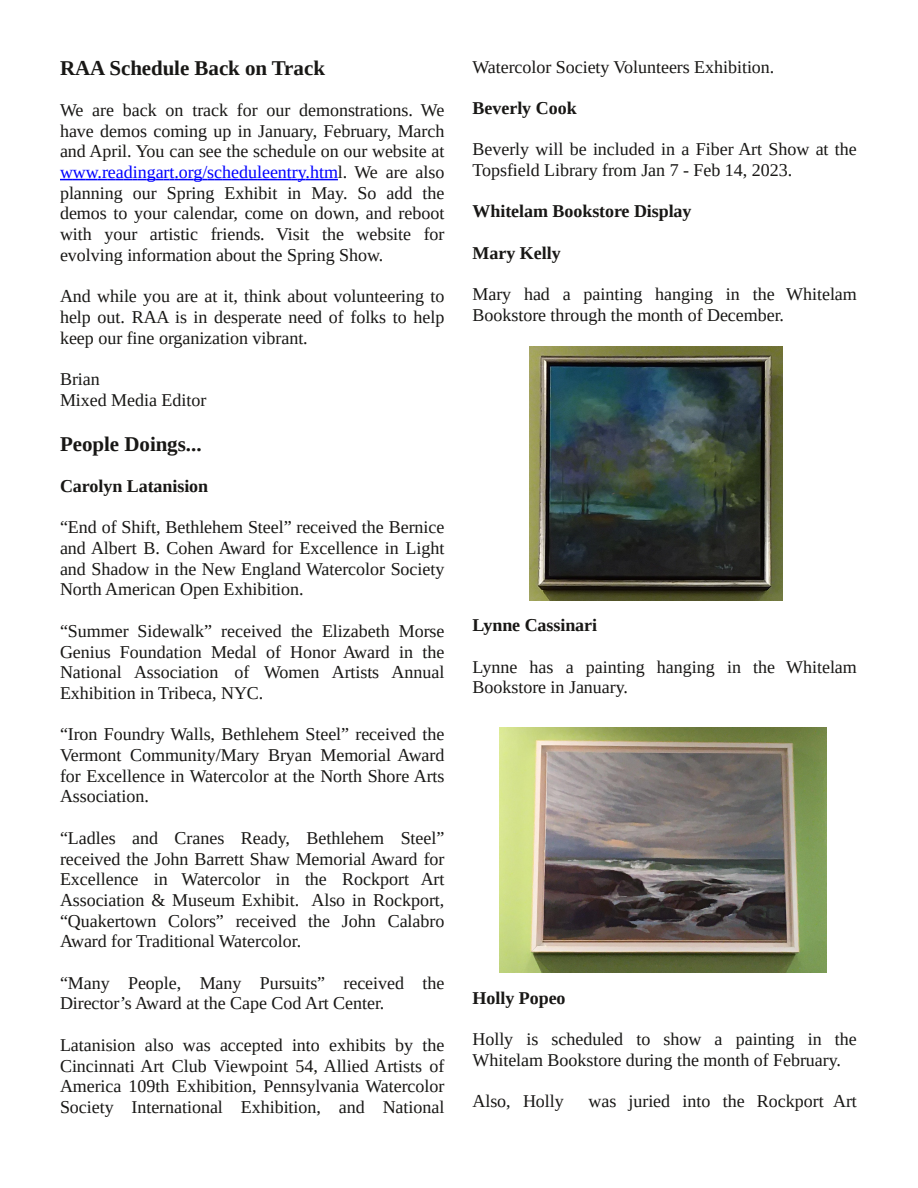
<style>
.page{position:relative;width:918px;height:1188px;background:#fff}
.page>*{position:absolute;margin:0;border:0;box-sizing:border-box;transform-origin:0 0}
.t1{font:700 21px "Liberation Serif";color:#181715}
.t2{font:18px/20.7px "Liberation Serif";color:#181715;text-align:justify}
.t3{font:700 18px "Liberation Serif";color:#181715}
.s1{color:#00f}
</style>
<div class="page">
<svg style="left:60px;top:179px;width:278px;height:1px"></svg>
<img style="left:499px;top:727px;width:327px;height:245px">
<img style="left:529px;top:347px;width:253px;height:253px">
<p class="t1" style="left:60px;top:56px;width:267px">RAA Schedule Back on Track</p>
<p class="t2" style="left:60px;top:100px;width:386px">We are back on track for our demonstrations. We have demos coming up in January, February, March and April. You can see the schedule on our website at <span class="s1">www.readingart.org/scheduleentry.htm</span>l. We are also planning our Spring Exhibit in May. So add the demos to your calendar, come on down, and reboot with your artistic friends. Visit the website for evolving information about the Spring Show.</p>
<p class="t2" style="left:60px;top:286px;width:386px">And while you are at it, think about volunteering to help out. RAA is in desperate need of folks to help keep our fine organization vibrant.</p>
<p class="t2" style="left:60px;top:369px;width:148px">Brian<br>Mixed Media Editor</p>
<p class="t1" style="left:60px;top:432px;width:143px">People Doings...</p>
<p class="t3" style="left:60px;top:476px;width:150px">Carolyn Latanision</p>
<p class="t2" style="left:60px;top:517px;width:386px">“End of Shift, Bethlehem Steel” received the Bernice and Albert B. Cohen Award for Excellence in Light and Shadow in the New England Watercolor Society North American Open Exhibition.</p>
<p class="t2" style="left:60px;top:620px;width:386px">“Summer Sidewalk” received the Elizabeth Morse Genius Foundation Medal of Honor Award in the National Association of Women Artists Annual Exhibition in Tribeca, NYC.</p>
<p class="t2" style="left:60px;top:724px;width:386px">“Iron Foundry Walls, Bethlehem Steel” received the Vermont Community/Mary Bryan Memorial Award for Excellence in Watercolor at the North Shore Arts Association.</p>
<p class="t2" style="left:60px;top:827px;width:386px">“Ladles and Cranes Ready, Bethlehem Steel” received the John Barrett Shaw Memorial Award for Excellence in Watercolor in the Rockport Art Association &amp; Museum Exhibit. Also in Rockport, “Quakertown Colors” received the John Calabro Award for Traditional Watercolor.</p>
<p class="t2" style="left:60px;top:972px;width:386px">“Many People, Many Pursuits” received the<br>Director’s Award at the Cape Cod Art Center.</p>
<p class="t2" style="left:60px;top:1034px;width:386px">Latanision also was accepted into exhibits by the Cincinnati Art Club Viewpoint 54, Allied Artists of America 109th Exhibition, Pennsylvania Watercolor Society International Exhibition, and National</p>
<p class="t2" style="left:472px;top:56px;width:303px">Watercolor Society Volunteers Exhibition.</p>
<p class="t3" style="left:472px;top:98px;width:106px">Beverly Cook</p>
<p class="t2" style="left:472px;top:139px;width:386px">Beverly will be included in a Fiber Art Show at the<br>Topsfield Library from Jan 7 - Feb 14, 2023.</p>
<p class="t3" style="left:472px;top:201px;width:221px">Whitelam Bookstore Display</p>
<p class="t3" style="left:472px;top:243px;width:90px">Mary Kelly</p>
<p class="t2" style="left:472px;top:284px;width:386px">Mary had a painting hanging in the Whitelam<br>Bookstore through the month of December.</p>
<p class="t3" style="left:472px;top:615px;width:126px">Lynne Cassinari</p>
<p class="t2" style="left:472px;top:656px;width:386px">Lynne has a painting hanging in the Whitelam<br>Bookstore in January.</p>
<p class="t3" style="left:472px;top:988px;width:95px">Holly Popeo</p>
<p class="t2" style="left:472px;top:1029px;width:386px">Holly is scheduled to show a painting in the<br>Whitelam Bookstore during the month of February.</p>
<p class="t2" style="left:472px;top:1091px;width:93px">Also, Holly</p>
<p class="t2" style="left:588px;top:1091px;width:270px">was juried into the Rockport Art</p>
</div>
